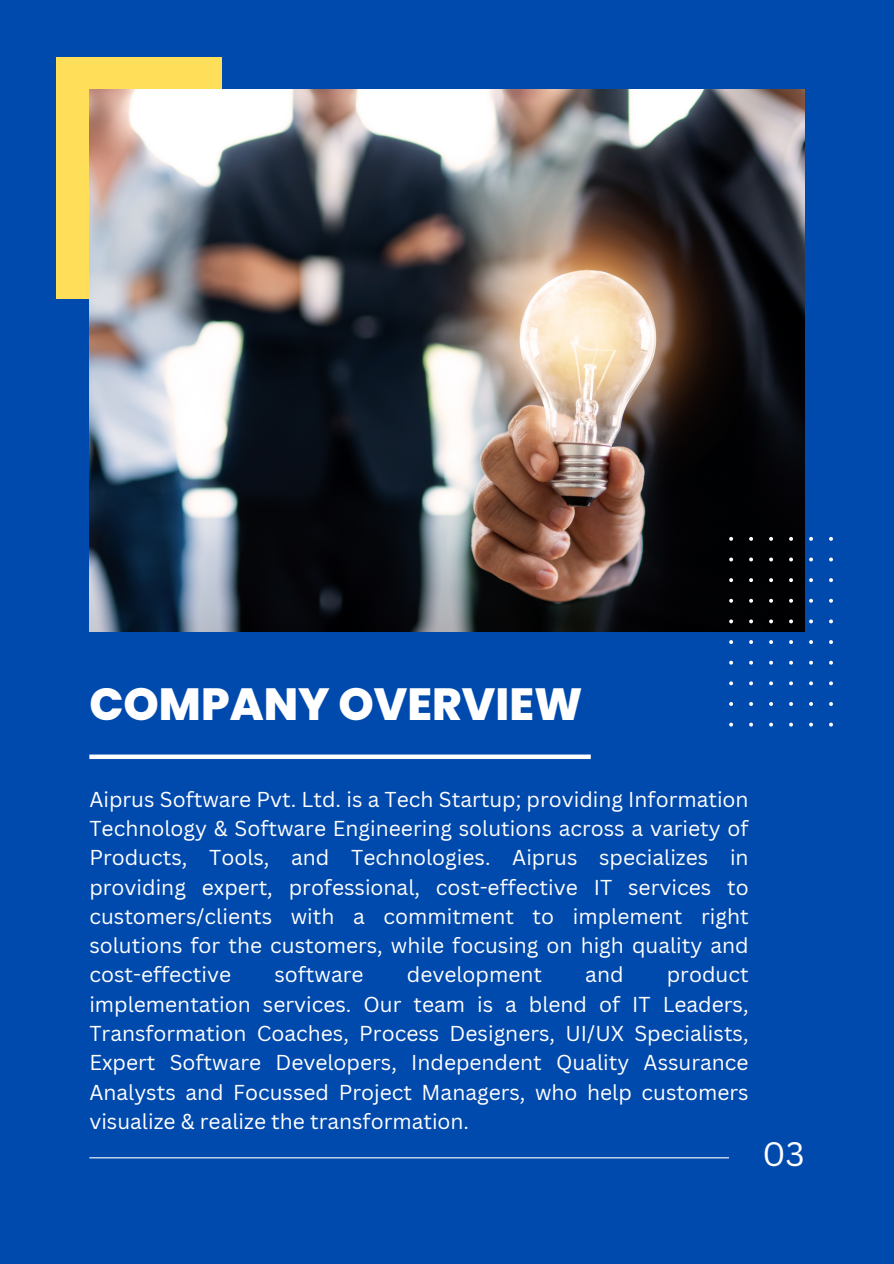
<style>
.page{position:relative;width:894px;height:1264px;background:#fff}
.page>*{position:absolute;margin:0;border:0;box-sizing:border-box;transform-origin:0 0}
.t1{font:800 45px "Poppins";color:#fff}
.t2{font:33px "Canva Sans";color:#fff}
.t3{font:21px/29.2px "Canva Sans";color:#fff;text-align:justify}
</style>
<div class="page">
<div style="left:0;top:0;width:893px;height:1263px;background:#004aad"></div>
<div style="left:57px;top:57px;width:165px;height:242px;background:#ffde59"></div>
<img style="left:89px;top:89px;width:715px;height:543px">
<div style="left:89px;top:754px;width:501px;height:5px;background:#fff"></div>
<hr style="left:89px;top:1157px;width:639px;height:1px;background:#fff">
<svg style="left:729px;top:537px;width:103px;height:189px"></svg>
<p class="t1" style="left:89px;top:672px;width:494px">COMPANY OVERVIEW</p>
<h1 class="t3" style="left:89px;top:784px;width:660px">Aiprus Software Pvt. Ltd. is a Tech Startup; providing Information Technology &amp; Software Engineering solutions across a variety of Products, Tools, and Technologies. Aiprus specializes in providing expert, professional, cost-effective IT services to customers/clients with a commitment to implement right solutions for the customers, while focusing on high quality and cost-effective</h1>
<h1 class="t3" style="left:274px;top:959px;width:91px">software</h1>
<h1 class="t3" style="left:407px;top:959px;width:137px">development</h1>
<h1 class="t3" style="left:585px;top:959px;width:40px">and</h1>
<h1 class="t3" style="left:89px;top:959px;width:660px;text-indent:577px">product implementation services. Our team is a blend of IT Leaders, Transformation Coaches, Process Designers, UI/UX Specialists, Expert Software Developers, Independent Quality Assurance Analysts and Focussed Project Managers, who help customers visualize &amp; realize the transformation.</h1>
<p class="t2" style="left:762px;top:1130px;width:44px">03</p>
</div>
